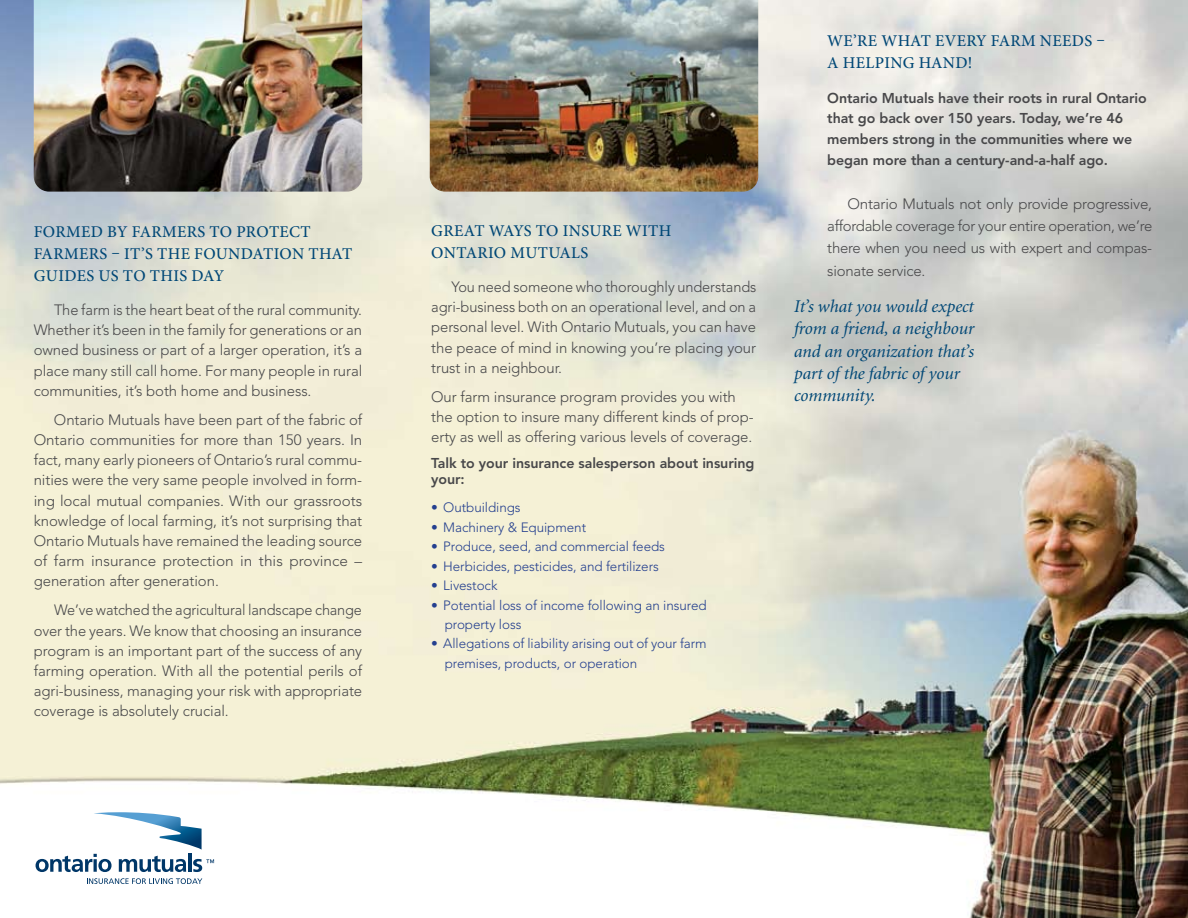
<style>
.page{position:relative;width:1188px;height:918px;background:#fff}
.page>*{position:absolute;margin:0;border:0;box-sizing:border-box;transform-origin:0 0}
.t1{font:italic 18px/22.4px "Minion";letter-spacing:-.005em;color:#004776}
.t2{font:500 16.5px/22.4px "Minion Pro";letter-spacing:.02em;color:#004776}
.t3{font:300 15px/20.1px "Avenir";letter-spacing:-.005em;color:#48484a;text-align:justify}
.t4{font:800 14.25px/21px "Avenir";letter-spacing:-.005em;color:#48484a}
.t5{font:300 13.5px/19.4px "Avenir";letter-spacing:-.005em;color:#25408f}
</style>
<div class="page">
<img style="left:0;top:0;width:1188px;height:918px">
<img style="left:34px;top:0;width:328px;height:192px">
<img style="left:430px;top:0;width:328px;height:192px">
<svg style="left:87px;top:878px;width:115px;height:6px"></svg>
<svg style="left:36px;top:812px;width:178px;height:60px"></svg>
<p class="t2" style="left:34px;top:220px;width:320px">FORMED BY FARMERS TO PROTECT<br>FARMERS – IT’S THE FOUNDATION THAT<br>GUIDES US TO THIS DAY</p>
<p class="t3" style="left:34px;top:300px;width:330px;text-indent:20px">The farm is the heart beat of the rural community.<br>Whether it’s been in the family for generations or an owned business or part of a larger operation, it’s a place many still call home. For many people in rural communities, it’s both home and business.</p>
<p class="t3" style="left:34px;top:410px;width:330px;text-indent:20px">Ontario Mutuals have been part of the fabric of Ontario communities for more than 150 years. In fact, many early pioneers of Ontario’s rural commu&shy;nities were the very same people involved in form&shy;ing local mutual companies. With our grassroots knowledge of local farming, it’s not surprising that Ontario Mutuals have remained the leading source of farm insurance protection in this province – generation after generation.</p>
<p class="t3" style="left:34px;top:600px;width:330px;text-indent:20px">We’ve watched the agricultural landscape change over the years. We know that choosing an insurance program is an important part of the success of any farming operation. With all the potential perils of agri-business, managing your risk with appropriate coverage is absolutely crucial.</p>
<p class="t2" style="left:431px;top:219px;width:242px">GREAT WAYS TO INSURE WITH<br>ONTARIO MUTUALS</p>
<p class="t3" style="left:431px;top:277px;width:327px;text-indent:20px">You need someone who thoroughly understands agri-business both on an operational level, and on a personal level. With Ontario Mutuals, you can have the peace of mind in knowing you’re placing your trust in a neighbour.</p>
<p class="t3" style="left:431px;top:387px;width:324px;text-align:left">Our farm insurance program provides you with the option to insure many different kinds of prop&shy;erty as well as offering various levels of coverage.</p>
<p class="t4" style="left:431px;top:454px;width:325px;line-height:16.5px">Talk to your insurance salesperson about insuring your:</p>
<p class="t5" style="left:431px;top:498px;width:91px">• Outbuildings</p>
<p class="t5" style="left:431px;top:518px;width:156px">• Machinery &amp; Equipment</p>
<p class="t5" style="left:431px;top:537px;width:235px">• Produce, seed, and commercial feeds</p>
<p class="t5" style="left:431px;top:556px;width:229px">• Herbicides, pesticides, and fertilizers</p>
<p class="t5" style="left:431px;top:576px;width:68px">• Livestock</p>
<p class="t5" style="left:445px;top:595px;width:263px;text-indent:-14px">• Potential loss of income following an insured property loss</p>
<p class="t5" style="left:445px;top:634px;width:263px;text-indent:-14px">• Allegations of liability arising out of your farm premises, products, or operation</p>
<p class="t2" style="left:827px;top:29px;width:279px">WE’RE WHAT EVERY FARM NEEDS –<br>A HELPING HAND!</p>
<p class="t4" style="left:827px;top:87px;width:321px">Ontario M utuals have their roots in rural Ontario that go back over 150 years. Today, we’re 46 members strong in the communities where we began more than a century-and-a-half ago.</p>
<p class="t3" style="left:827px;top:192px;width:327px;line-height:22.4px;text-indent:20px">Ontario Mutuals not only provide progressive, affordable coverage for your entire operation, we’re there when you need us with expert and compas&shy;sionate service.</p>
<p class="t1" style="left:794px;top:296px;width:182px">It’s what you would expect from a friend, a neighbour and an organization that’s part of the fabric of your community.</p>
</div>
